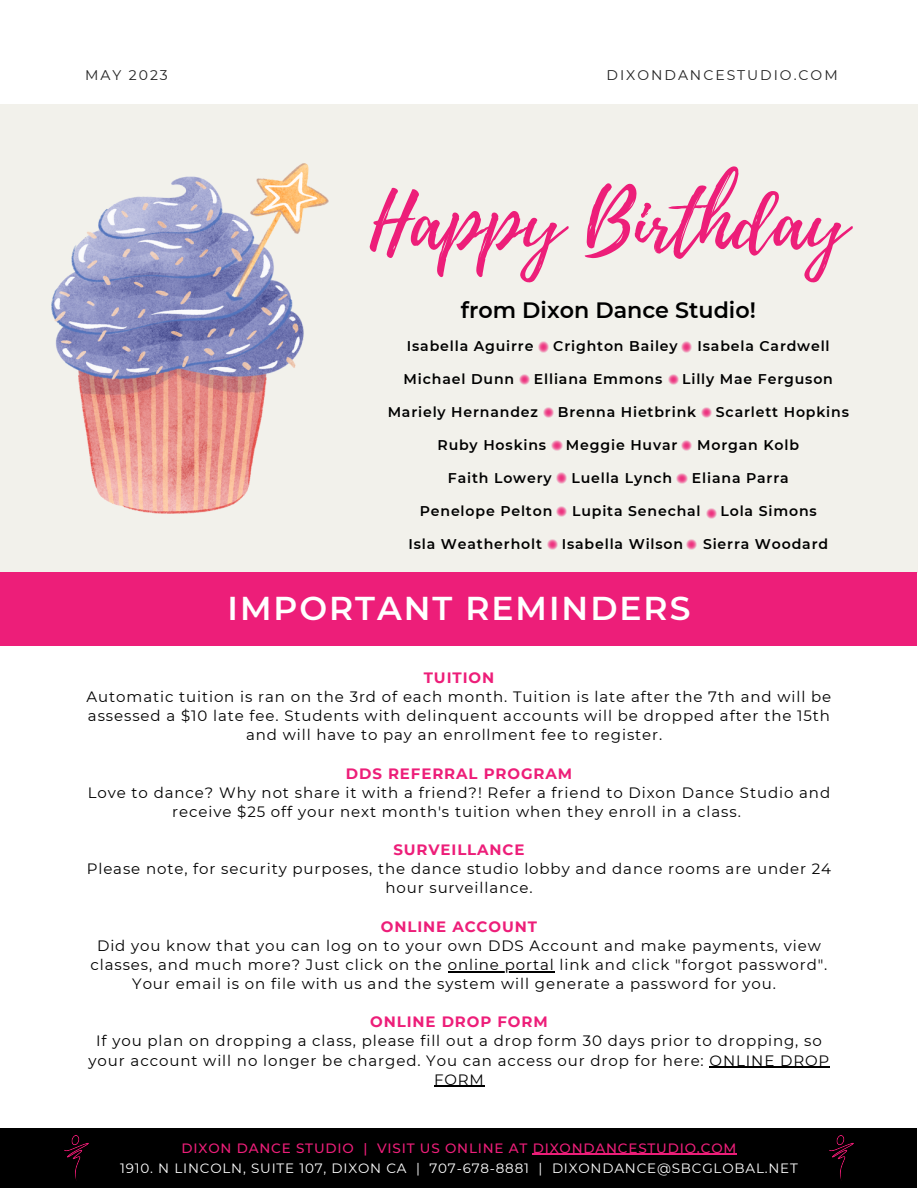
<style>
.page{position:relative;width:918px;height:1188px;background:#fff}
.page>*{position:absolute;margin:0;border:0;box-sizing:border-box;transform-origin:0 0}
.t1{font:77.85px "Playlist Script";color:#ed1e79}
.t2{font:600 33px "Montserrat";letter-spacing:.06em;color:#fff}
.t3{font:600 22.2px "Montserrat";color:#000}
.t4{font:15px/19.2px "Montserrat";letter-spacing:.06em;color:#000;text-align:center}
.t5{font:700 15px "Montserrat";letter-spacing:.06em;color:#ed1e79}
.t6{font:600 14.1px "Montserrat";letter-spacing:.06em;color:#000}
.t7{font:13.95px "Montserrat";letter-spacing:.14em;color:#222}
.t8{font:13.5px "Montserrat";letter-spacing:.06em;color:#fff}
.t9{font:500 13.5px "Montserrat";letter-spacing:.06em;color:#ed1e79}
</style>
<div class="page">
<div style="left:0;top:1128px;width:917px;height:60px;background:#000"></div>
<hr style="left:533px;top:1154px;width:204px;height:1px;background:#ed1e79">
<img style="left:64px;top:1135px;width:25px;height:46px">
<img style="left:829px;top:1135px;width:25px;height:46px">
<div style="left:0;top:104px;width:918px;height:468px;background:#f2f1eb"></div>
<div style="left:0;top:572px;width:917px;height:73px;background:#ed1e79"></div>
<img style="left:51px;top:163px;width:277px;height:350px">
<svg style="left:539px;top:342px;width:10px;height:10px"></svg>
<hr style="left:448px;top:971px;width:107px;height:1px;background:#000">
<hr style="left:710px;top:1067px;width:120px;height:1px;background:#000">
<hr style="left:434px;top:1086px;width:51px;height:1px;background:#000">
<svg style="left:519px;top:375px;width:10px;height:10px"></svg>
<svg style="left:544px;top:408px;width:10px;height:10px"></svg>
<svg style="left:669px;top:375px;width:10px;height:10px"></svg>
<svg style="left:682px;top:342px;width:10px;height:10px"></svg>
<svg style="left:682px;top:440px;width:10px;height:11px"></svg>
<svg style="left:552px;top:440px;width:10px;height:11px"></svg>
<svg style="left:702px;top:408px;width:10px;height:10px"></svg>
<svg style="left:547px;top:540px;width:10px;height:10px"></svg>
<svg style="left:707px;top:508px;width:10px;height:11px"></svg>
<svg style="left:557px;top:506px;width:10px;height:10px"></svg>
<svg style="left:677px;top:474px;width:10px;height:10px"></svg>
<svg style="left:557px;top:473px;width:10px;height:10px"></svg>
<svg style="left:687px;top:539px;width:10px;height:10px"></svg>
<p class="t7" style="left:85px;top:66px;width:84px">MAY 2023</p>
<p class="t7" style="left:607px;top:66px;width:233px">DIXONDANCESTUDIO.COM</p>
<h1 class="t1" style="left:370px;top:166px;width:479px">Happy Birthday</h1>
<h3 class="t3" style="left:461px;top:296px;width:296px">from Dixon Dance Studio!</h3>
<p class="t6" style="left:407px;top:338px;width:128px">Isabella Aguirre</p>
<p class="t6" style="left:553px;top:338px;width:126px">Crighton Bailey</p>
<p class="t6" style="left:698px;top:338px;width:134px">Isabela Cardwell</p>
<p class="t6" style="left:404px;top:371px;width:112px">Michael Dunn</p>
<p class="t6" style="left:534px;top:371px;width:130px">Elliana Emmons</p>
<p class="t6" style="left:682px;top:371px;width:152px">Lilly Mae Ferguson</p>
<p class="t6" style="left:388px;top:404px;width:152px">Mariely Hernandez</p>
<p class="t6" style="left:558px;top:404px;width:140px">Brenna Hietbrink</p>
<p class="t6" style="left:716px;top:404px;width:135px">Scarlett Hopkins</p>
<p class="t6" style="left:438px;top:437px;width:110px">Ruby Hoskins</p>
<p class="t6" style="left:566px;top:437px;width:113px">Meggie Huvar</p>
<p class="t6" style="left:697px;top:437px;width:103px">Morgan Kolb</p>
<p class="t6" style="left:448px;top:470px;width:105px">Faith Lowery</p>
<p class="t6" style="left:571px;top:470px;width:102px">Luella Lynch</p>
<p class="t6" style="left:692px;top:470px;width:98px">Eliana Parra</p>
<p class="t6" style="left:420px;top:503px;width:134px">Penelope Pelton</p>
<p class="t6" style="left:572px;top:503px;width:130px">Lupita Senechal</p>
<p class="t6" style="left:720px;top:503px;width:98px">Lola Simons</p>
<p class="t6" style="left:408px;top:536px;width:135px">Isla Weatherholt</p>
<p class="t6" style="left:562px;top:536px;width:123px">Isabella Wilson</p>
<p class="t6" style="left:703px;top:536px;width:127px">Sierra Woodard</p>
<h2 class="t2" style="left:227px;top:588px;width:465px">IMPORTANT REMINDERS</h2>
<p class="t5" style="left:424px;top:669px;width:72px">TUITION</p>
<p class="t4" style="left:87px;top:687px;width:746px">Automatic tuition is ran on the 3rd of each month. Tuition is late after the 7th and will be</p>
<p class="t4" style="left:88px;top:706px;width:744px">assessed a $10 late fee. Students with delinquent accounts will be dropped after the 15th</p>
<p class="t4" style="left:246px;top:725px;width:418px">and will have to pay an enrollment fee to register.</p>
<p class="t5" style="left:346px;top:764px;width:228px">DDS REFERRAL PROGRAM</p>
<p class="t4" style="left:88px;top:783px;width:744px">Love to dance? Why not share it with a friend?! Refer a friend to Dixon Dance Studio and receive $25 off your next month's tuition when they enroll in a class.</p>
<p class="t5" style="left:393px;top:841px;width:133px">SURVEILLANCE</p>
<p class="t4" style="left:87px;top:859px;width:746px">Please note, for security purposes, the dance studio lobby and dance rooms are under 24 hour surveillance.</p>
<p class="t5" style="left:381px;top:917px;width:158px">ONLINE ACCOUNT</p>
<p class="t4" style="left:97px;top:936px;width:725px">Did you know that you can log on to your own DDS Account and make payments, view</p>
<p class="t4" style="left:90px;top:955px;width:739px">classes, and much more? Just click on the online portal link and click "forgot password".</p>
<p class="t4" style="left:132px;top:974px;width:645px">Your email is on file with us and the system will generate a password for you.</p>
<p class="t5" style="left:370px;top:1013px;width:179px">ONLINE DROP FORM</p>
<p class="t4" style="left:89px;top:1031px;width:742px">If you plan on dropping a class, please fill out a drop form 30 days prior to dropping, so your account will no longer be charged. You can access our drop for here: ONLINE DROP<br>FORM</p>
<p class="t9" style="left:182px;top:1140px;width:556px">DIXON DANCE STUDIO | VISIT US ONLINE AT DIXONDANCESTUDIO.COM</p>
<p class="t8" style="left:120px;top:1160px;width:679px">1910. N LINCOLN, SUITE 107, DIXON CA | 707-678-8881 | DIXONDANCE@SBCGLOBAL.NET</p>
</div>
